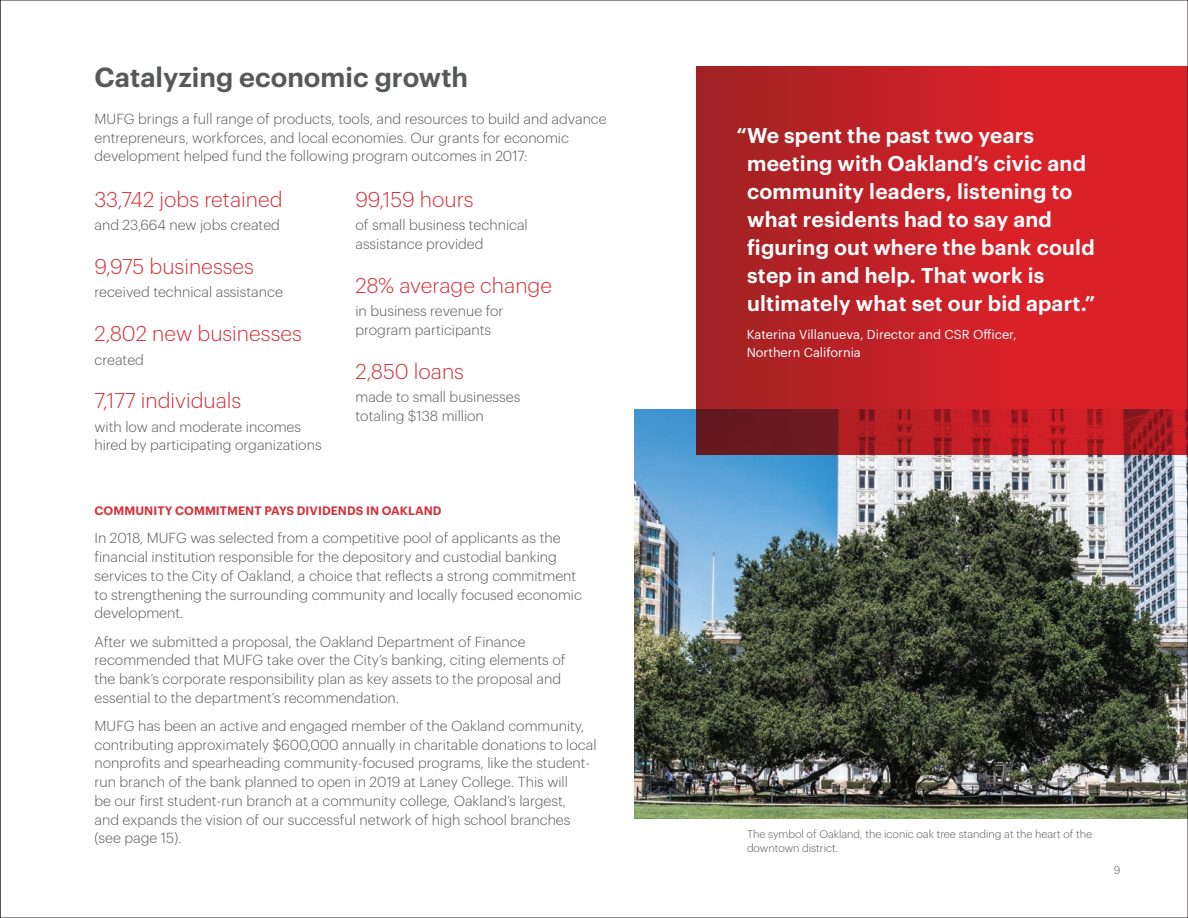
<style>
.page{position:relative;width:1188px;height:918px;background:#fff}
.page>*{position:absolute;margin:0;border:0;box-sizing:border-box;transform-origin:0 0}
._18_GRAY_semi{font:600 27px "Graphik";color:#57585a}
._18_WHITE_semi_Quote{font:600 21px/28.2px "Graphik";letter-spacing:.01em;color:#fff}
._14_RED_light{font:300 21px "Graphik";color:#d43238}
._9-5_Body_light_GRAY{font:300 14.25px/18.8px "Graphik";color:#57585a}
._8-5_QUOTE_NAME_WHIT{font:12.75px/17.2px "Graphik";color:#fff}
._8_CAPS_RED_semi___s{font:600 12px "Graphik";letter-spacing:.005em;color:#d43238}
._7_25_footnote_light{font:300 10.8px/13.8px "Graphik";color:#57585a}
</style>
<div class="page">
<img style="left:634px;top:409px;width:552px;height:410px">
<svg style="left:696px;top:66px;width:490px;height:388px;background:#c12026"></svg>
<p class="_18_GRAY_semi" style="left:94px;top:56px;width:375px">Catalyzing economic growth</p>
<p class="_9-5_Body_light_GRAY" style="left:94px;top:108px;width:514px">MUFG brings a full range of products, tools, and resources to build and advance entrepreneurs, workforces, and local economies. Our grants for economic development helped fund the following program outcomes in 2017:</p>
<p class="_14_RED_light" style="left:94px;top:184px;width:190px">33,742 jobs retained</p>
<p class="_9-5_Body_light_GRAY" style="left:94px;top:215px;width:187px">and 23,664 new jobs created</p>
<p class="_14_RED_light" style="left:94px;top:251px;width:161px">9,975 businesses</p>
<p class="_9-5_Body_light_GRAY" style="left:94px;top:282px;width:190px">received technical assistance</p>
<p class="_14_RED_light" style="left:94px;top:318px;width:209px">2,802 new businesses</p>
<p class="_9-5_Body_light_GRAY" style="left:94px;top:349px;width:51px">created</p>
<p class="_14_RED_light" style="left:94px;top:385px;width:148px">7,177 individuals</p>
<p class="_9-5_Body_light_GRAY" style="left:94px;top:416px;width:229px">with low and moderate incomes hired by participating organizations</p>
<p class="_14_RED_light" style="left:356px;top:184px;width:120px">99,159 hours</p>
<p class="_9-5_Body_light_GRAY" style="left:356px;top:215px;width:174px">of small business technical assistance provided</p>
<p class="_14_RED_light" style="left:356px;top:270px;width:198px">28% average change</p>
<p class="_9-5_Body_light_GRAY" style="left:356px;top:300px;width:150px">in business revenue for program participants</p>
<p class="_14_RED_light" style="left:356px;top:356px;width:110px">2,850 loans</p>
<p class="_9-5_Body_light_GRAY" style="left:356px;top:386px;width:166px">made to small businesses totaling $138 million</p>
<p class="_8_CAPS_RED_semi___s" style="left:95px;top:502px;width:349px">COMMUNITY COMMITMENT PAYS DIVIDENDS IN OAKLAND</p>
<p class="_9-5_Body_light_GRAY" style="left:94px;top:528px;width:489px">In 2018, MUFG was selected from a competitive pool of applicants as the financial institution responsible for the depository and custodial banking services to the City of Oakland, a choice that reflects a strong commitment to strengthening the surrounding community and locally focused economic development.</p>
<p class="_9-5_Body_light_GRAY" style="left:94px;top:631px;width:473px">After we submitted a proposal, the Oakland Department of Finance recommended that MUFG take over the City’s banking, citing elements of the bank’s corporate responsibility plan as key assets to the proposal and essential to the department’s recommendation.</p>
<p class="_9-5_Body_light_GRAY" style="left:94px;top:715px;width:504px">MUFG has been an active and engaged member of the Oakland community, contributing approximately $600,000 annually in charitable donations to local nonprofits and spearheading community-focused programs, like the student&shy;run branch of the bank planned to open in 2019 at Laney College. This will<br>be our first student-run branch at a community college, Oakland’s largest,<br>and expands the vision of our successful network of high school branches (see page 15).</p>
<p class="_18_WHITE_semi_Quote" style="left:747px;top:119px;width:350px;text-indent:-11px">“We spent the past two years meeting with Oakland’s civic and community leaders, listening to what residents had to say and figuring out where the bank could step in and help. That work is ultimately what set our bid apart.”</p>
<p class="_8-5_QUOTE_NAME_WHIT" style="left:747px;top:325px;width:272px">Katerina Villanueva, Director and CSR Officer,<br>Northern California</p>
<p class="_7_25_footnote_light" style="left:747px;top:826px;width:347px">The symbol of Oakland, the iconic oak tree standing at the heart of the downtown district.</p>
<p class="_7_25_footnote_light" style="left:1114px;top:862px;width:8px">9</p>
</div>
